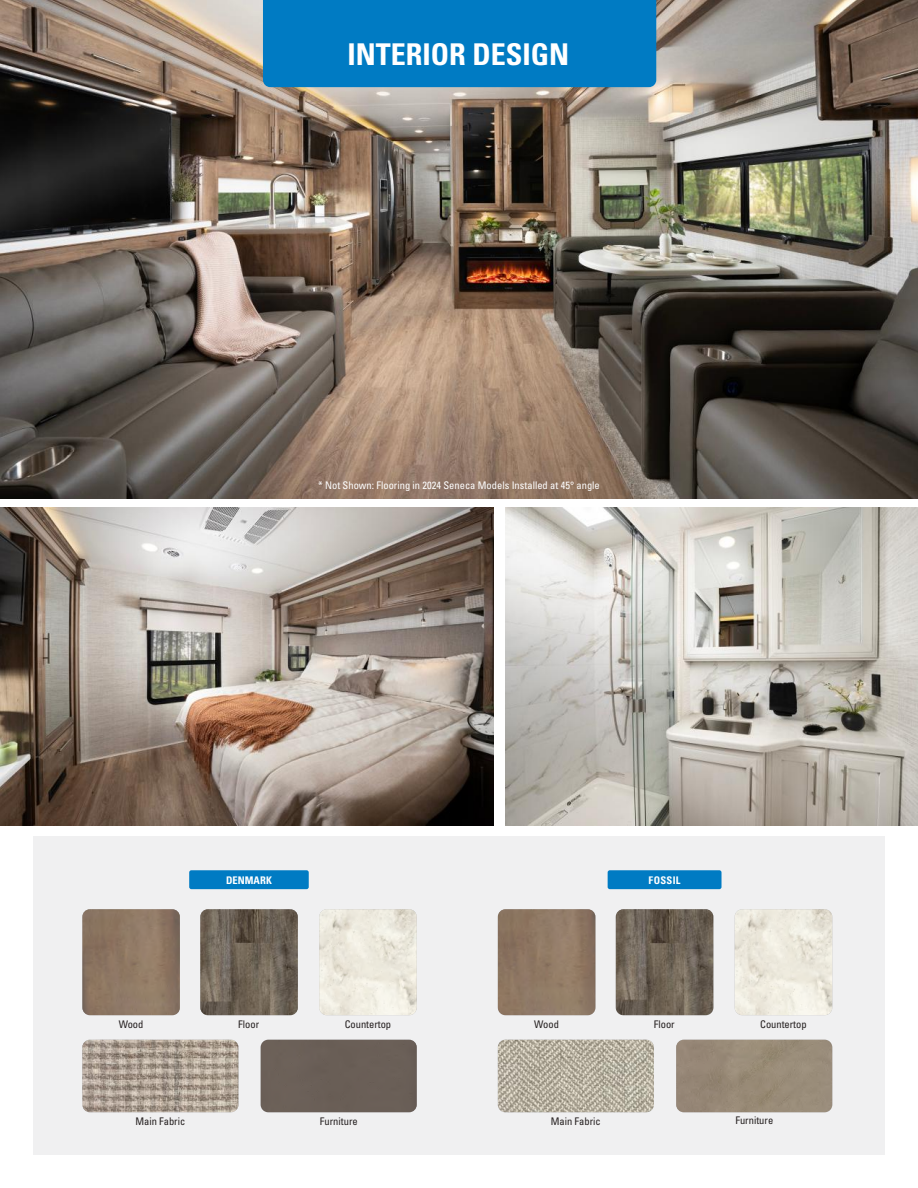
<style>
.page{position:relative;width:918px;height:1188px;background:#fff}
.page>*{position:absolute;margin:0;border:0;box-sizing:border-box;transform-origin:0 0}
.t1{font:700 condensed 30px "Univers LT Std";color:#fff}
.t2{font:condensed 10.5px "Univers LT Std";color:#241f1f}
.t3{font:condensed 10.5px "Univers LT Std";color:#fff}
.t4{font:700 condensed 10.5px "Univers LT Std";letter-spacing:.015em;color:#fff}
</style>
<div class="page">
<img style="left:505px;top:508px;width:413px;height:318px">
<img style="left:0;top:0;width:918px;height:498px">
<img style="left:0;top:508px;width:493px;height:318px">
<div style="left:33px;top:836px;width:852px;height:318px;background:#f0f0f1"></div>
<div style="left:189px;top:870px;width:120px;height:19px;background:#007bc3;border-radius:2px"></div>
<div style="left:608px;top:870px;width:114px;height:19px;background:#007bc3;border-radius:2px"></div>
<img style="left:82px;top:909px;width:98px;height:106px">
<img style="left:200px;top:909px;width:98px;height:106px">
<img style="left:319px;top:909px;width:98px;height:106px">
<img style="left:498px;top:909px;width:97px;height:106px">
<img style="left:616px;top:909px;width:97px;height:106px">
<img style="left:735px;top:909px;width:97px;height:106px">
<img style="left:82px;top:1040px;width:156px;height:72px">
<div style="left:261px;top:1040px;width:156px;height:72px;background:#6a5f57"></div>
<img style="left:498px;top:1040px;width:156px;height:72px">
<div style="left:676px;top:1040px;width:156px;height:72px;background:#988a78"></div>
<div style="left:263px;top:0;width:393px;height:87px;background:#007bc3"></div>
<h1 class="t1" style="left:347px;top:36px;width:223px">INTERIOR DESIGN</h1>
<p class="t3" style="left:318px;top:479px;width:283px">* Not Shown: Flooring in 2024 Seneca Models Installed at 45° angle</p>
<p class="t2" style="left:119px;top:1017px;width:26px">Wood</p>
<p class="t4" style="left:226px;top:873px;width:47px">DENMARK</p>
<p class="t4" style="left:649px;top:873px;width:34px">FOSSIL</p>
<p class="t2" style="left:238px;top:1017px;width:22px">Floor</p>
<p class="t2" style="left:345px;top:1017px;width:48px">Countertop</p>
<p class="t2" style="left:534px;top:1017px;width:26px">Wood</p>
<p class="t2" style="left:654px;top:1017px;width:22px">Floor</p>
<p class="t2" style="left:760px;top:1017px;width:48px">Countertop</p>
<p class="t2" style="left:135px;top:1115px;width:51px">Main Fabric</p>
<p class="t2" style="left:320px;top:1115px;width:39px">Furniture</p>
<p class="t2" style="left:551px;top:1115px;width:51px">Main Fabric</p>
<p class="t2" style="left:735px;top:1113px;width:39px">Furniture</p>
</div>
